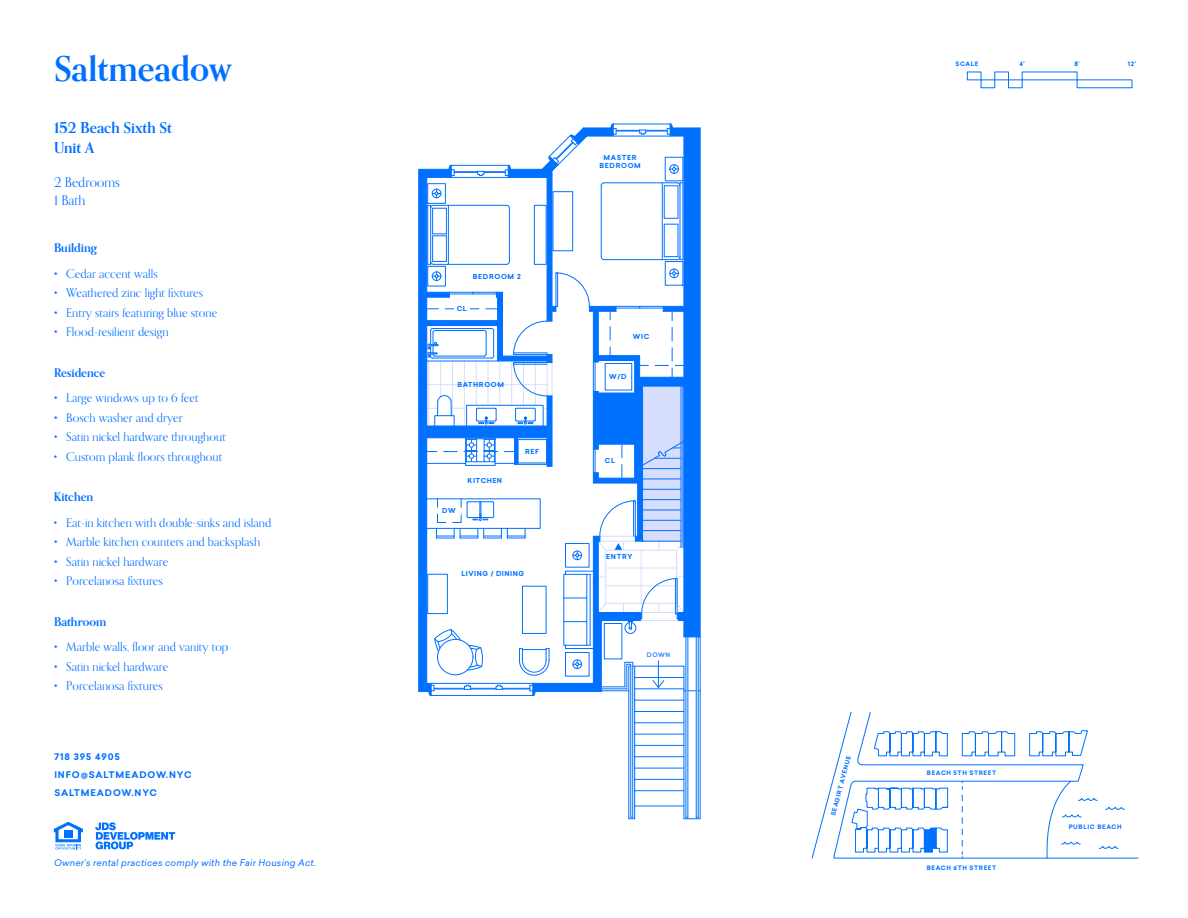
<style>
.page{position:relative;width:1188px;height:918px;background:#fff}
.page>*{position:absolute;margin:0;border:0;box-sizing:border-box;transform-origin:0 0}
.t1{font:700 34.5px "Orpheus";color:#0070ff}
.t2{font:700 15px/20.1px "Orpheus";letter-spacing:.005em;color:#0070ff}
.t3{font:13.5px/17.9px "Orpheus Pro";letter-spacing:.005em;color:#0070ff}
.t4{font:12px "Orpheus Pro";letter-spacing:.005em;color:#0070ff}
.t5{font:700 12px "Orpheus Pro";color:#0070ff}
.t6{font:italic 9px "Sailec";letter-spacing:.025em;color:#0070ff}
.t7{font:700 9px/18px "Sailec";letter-spacing:.1em;color:#0070ff}
.t8{font:700 6.75px/8.1px "Sailec";letter-spacing:.1em;color:#0070ff;text-align:center}
.t9{font:700 6.75px "Sailec";letter-spacing:.075em;color:#0070ff}
.t10{font:700 6px "Sailec";letter-spacing:.1em;color:#0070ff}
.t11{font:500 6px "Sailec";color:#0070ff}
.s1{font-weight:500}
</style>
<div class="page">
<svg style="left:811px;top:712px;width:328px;height:147px"></svg>
<svg style="left:962px;top:795px;width:1px;height:63px"></svg>
<svg style="left:1021px;top:71px;width:112px;height:18px"></svg>
<svg style="left:1045px;top:780px;width:80px;height:79px"></svg>
<svg style="left:592px;top:427px;width:108px;height:71px"></svg>
<svg style="left:419px;top:168px;width:133px;height:330px"></svg>
<hr style="left:427px;top:463px;width:39px;height:1px;background:#0070ff">
<svg style="left:444px;top:451px;width:13px;height:1px"></svg>
<svg style="left:622px;top:445px;width:1px;height:13px"></svg>
<svg style="left:622px;top:465px;width:1px;height:13px"></svg>
<hr style="left:683px;top:386px;width:1px;height:159px;background:#0070ff">
<hr style="left:681px;top:386px;width:1px;height:161px;background:#0070ff">
<hr style="left:642px;top:386px;width:1px;height:155px;background:#0070ff">
<hr style="left:419px;top:169px;width:30px;height:1px;background:#0070ff">
<hr style="left:593px;top:483px;width:45px;height:1px;background:#0070ff">
<hr style="left:598px;top:444px;width:37px;height:1px;background:#0070ff">
<hr style="left:598px;top:478px;width:37px;height:1px;background:#0070ff">
<hr style="left:418px;top:169px;width:1px;height:209px;background:#0070ff">
<hr style="left:634px;top:444px;width:1px;height:34px;background:#0070ff">
<hr style="left:552px;top:396px;width:1px;height:70px;background:#0070ff">
<hr style="left:637px;top:483px;width:1px;height:53px;background:#0070ff">
<svg style="left:593px;top:440px;width:6px;height:43px"></svg>
<hr style="left:427px;top:438px;width:39px;height:1px;background:#0070ff">
<hr style="left:418px;top:380px;width:1px;height:31px;background:#0070ff">
<hr style="left:700px;top:128px;width:1px;height:509px;background:#0070ff">
<svg style="left:426px;top:438px;width:11px;height:28px"></svg>
<hr style="left:426px;top:466px;width:1px;height:214px;background:#0070ff">
<hr style="left:418px;top:411px;width:1px;height:271px;background:#0070ff">
<hr style="left:684px;top:386px;width:1px;height:227px;background:#0070ff">
<svg style="left:464px;top:437px;width:88px;height:30px"></svg>
<svg style="left:426px;top:123px;width:274px;height:304px"></svg>
<div style="left:631px;top:331px;width:20px;height:11px;background:#fff"></div>
<div style="left:454px;top:305px;width:16px;height:7px;background:#fff"></div>
<div style="left:602px;top:458px;width:16px;height:7px;background:#fff"></div>
<div style="left:593px;top:394px;width:47px;height:46px;background:#0070ff"></div>
<svg style="left:418px;top:498px;width:283px;height:321px"></svg>
<svg style="left:924px;top:828px;width:12px;height:24px"></svg>
<svg style="left:54px;top:822px;width:29px;height:28px"></svg>
<svg style="left:95px;top:822px;width:80px;height:27px"></svg>
<h1 class="t1" style="left:54px;top:47px;width:179px">Saltmeadow</h1>
<p class="t2" style="left:54px;top:117px;width:119px">152 Beach Sixth St<br>Unit A</p>
<p class="t3" style="left:54px;top:173px;width:68px">2 Bedrooms<br>1 Bath</p>
<p class="t5" style="left:54px;top:241px;width:45px">Building</p>
<p class="t4" style="left:54px;top:266px;width:105px">• Cedar accent walls</p>
<p class="t4" style="left:54px;top:285px;width:151px">• Weathered zinc light fixtures</p>
<p class="t4" style="left:54px;top:305px;width:165px">• Entry stairs featuring blue stone</p>
<p class="t4" style="left:54px;top:324px;width:116px">• Flood-resilient design</p>
<p class="t5" style="left:54px;top:365px;width:53px">Residence</p>
<p class="t4" style="left:54px;top:390px;width:146px">• Large windows up to 6 feet</p>
<p class="t4" style="left:54px;top:410px;width:130px">• Bosch washer and dryer</p>
<p class="t4" style="left:54px;top:429px;width:173px">• Satin nickel hardware throughout</p>
<p class="t4" style="left:54px;top:449px;width:170px">• Custom plank floors throughout</p>
<p class="t5" style="left:54px;top:490px;width:41px">Kitchen</p>
<p class="t4" style="left:54px;top:515px;width:219px">• Eat-in kitchen with double-sinks and island</p>
<p class="t4" style="left:54px;top:534px;width:208px">• Marble kitchen counters and backsplash</p>
<p class="t4" style="left:54px;top:554px;width:116px">• Satin nickel hardware</p>
<p class="t4" style="left:54px;top:573px;width:110px">• Porcelanosa fixtures</p>
<p class="t5" style="left:54px;top:614px;width:54px">Bathroom</p>
<p class="t4" style="left:54px;top:639px;width:176px">• Marble walls, floor and vanity top</p>
<p class="t4" style="left:54px;top:659px;width:116px">• Satin nickel hardware</p>
<p class="t4" style="left:54px;top:678px;width:110px">• Porcelanosa fixtures</p>
<p class="t7" style="left:54px;top:748px;width:139px">718 395 4905<br>INFO@SALTMEADOW.NYC<br>SALTMEADOW.NYC</p>
<p class="t6" style="left:54px;top:856px;width:263px">Owner’s rental practices comply with the Fair Housing Act.</p>
<p class="t8" style="left:473px;top:273px;width:49px">BEDROOM 2</p>
<p class="t8" style="left:457px;top:304px;width:12px">CL</p>
<p class="t8" style="left:457px;top:381px;width:48px">BATHROOM</p>
<p class="t8" style="left:442px;top:507px;width:15px">DW</p>
<p class="t9" style="left:468px;top:476px;width:36px">KITCHEN</p>
<p class="t8" style="left:525px;top:447px;width:16px">REF</p>
<p class="t9" style="left:461px;top:569px;width:64px">LIVING / DINING</p>
<p class="t8" style="left:599px;top:154px;width:43px">MASTER<br>BEDROOM</p>
<p class="t8" style="left:633px;top:332px;width:18px">WIC</p>
<p class="t8" style="left:609px;top:372px;width:19px">W/D</p>
<p class="t8" style="left:605px;top:457px;width:12px">CL</p>
<p class="t8" style="left:606px;top:553px;width:28px">ENTRY</p>
<p class="t11" style="left:647px;top:650px;width:24px">DOWN</p>
<p class="t10" style="left:956px;top:60px;width:24px">SCALE</p>
<p class="t10" style="left:1019px;top:60px;width:7px">4’</p>
<p class="t10" style="left:1074px;top:60px;width:7px">8<span class="s1">’</span></p>
<p class="t10" style="left:1128px;top:60px;width:10px">12’</p>
<p class="t10" style="left:829px;top:814px;width:63px;rotate:-75deg">SEAGIRT AVENUE</p>
<p class="t10" style="left:927px;top:769px;width:71px">BEACH 5TH STREET</p>
<p class="t10" style="left:927px;top:864px;width:71px">BEACH 6TH STREET</p>
<p class="t10" style="left:1069px;top:823px;width:54px">PUBLIC BEACH</p>
</div>
